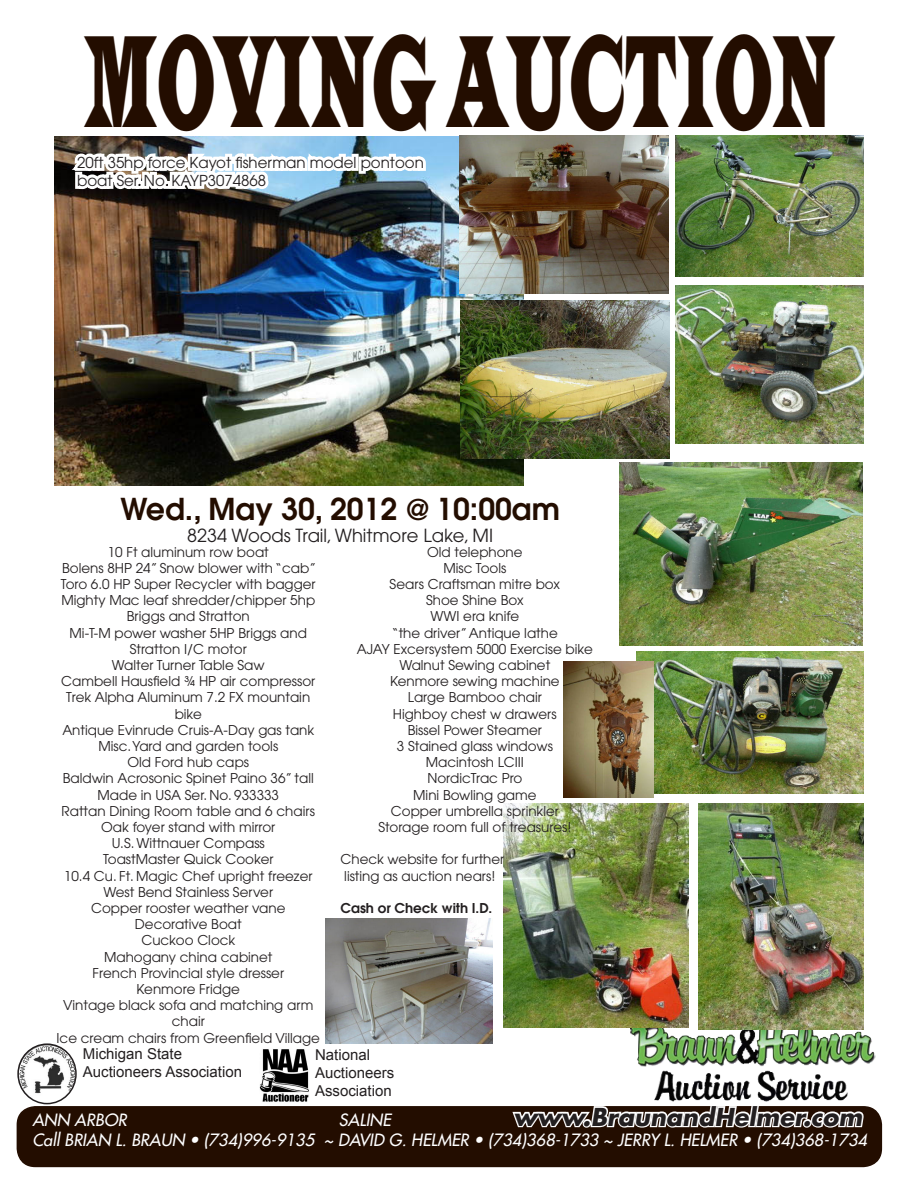
<style>
.page{position:relative;width:918px;height:1188px;background:#fff}
.page>*{position:absolute;margin:0;border:0;box-sizing:border-box;transform-origin:0 0}
.t1{font:135px "Latin Wide";color:#230d00;scale:.32 1}
.t2{font:600 30px "Avant Garde";color:#230d00}
.t3{font:italic 700 24px "Futura";color:#231f20}
.t4{font:700 22.5px "Myriad Pro";letter-spacing:.01em;color:#231f20}
.t5{font:18px "Avant Garde";color:#231f20}
.t6{font:italic 16.5px "Futura";color:#fff}
.t7{font:15px "Arial";color:#231f20}
.t8{font:15px/18px "Avant Garde";color:#231f20}
.t9{font:13.5px/16.2px "Avant Garde";color:#231f20;text-align:center}
.t10{font:600 13.5px "Avant Garde";color:#231f20}
</style>
<div class="page">
<div style="left:17px;top:1107px;width:864px;height:59px;background:#230d00;border-radius:18px"></div>
<div style="left:17px;top:1106px;width:865px;height:61px;border:2px solid #230d00;border-radius:18px"></div>
<svg style="left:510px;top:1106px;width:356px;height:22px"></svg>
<svg style="left:18px;top:1044px;width:58px;height:60px"></svg>
<img style="left:18px;top:1046px;width:58px;height:51px">
<div style="left:17px;top:1043px;width:60px;height:61px;border:2px solid #231f20;border-radius:50%"></div>
<img style="left:260px;top:1049px;width:49px;height:53px">
<img style="left:54px;top:136px;width:469px;height:350px">
<img style="left:326px;top:918px;width:167px;height:125px">
<img style="left:675px;top:135px;width:189px;height:142px">
<img style="left:459px;top:135px;width:209px;height:159px">
<img style="left:619px;top:463px;width:244px;height:183px">
<img style="left:504px;top:803px;width:184px;height:225px">
<img style="left:698px;top:803px;width:166px;height:226px">
<img style="left:637px;top:652px;width:227px;height:142px">
<img style="left:461px;top:300px;width:209px;height:159px">
<img style="left:675px;top:285px;width:189px;height:159px">
<img style="left:563px;top:662px;width:91px;height:136px">
<img style="left:64px;top:147px;width:366px;height:61px">
<p class="t1" style="left:84px;top:-3px;width:2345px">MOVING AUCTION</p>
<p class="t8" style="left:77px;top:153px;width:348px">20ft 35hp force Kayot fisherman model pontoon boat Ser. No. KAYP3074868</p>
<p class="t2" style="left:120px;top:490px;width:441px">Wed., May 30, 2012 @ 10:00am</p>
<p class="t5" style="left:187px;top:525px;width:307px">8234 Woods Trail, Whitmore Lake, MI</p>
<p class="t9" style="left:108px;top:543px;width:163px">10 Ft aluminum row boat</p>
<p class="t9" style="left:62px;top:560px;width:255px">Bolens 8HP 24’’ Snow blower with “cab”</p>
<p class="t9" style="left:61px;top:576px;width:256px">Toro 6.0 HP Super Recycler with bagger</p>
<p class="t9" style="left:61px;top:592px;width:255px">Mighty Mac leaf shredder/chipper 5hp<br>Briggs and Stratton</p>
<p class="t9" style="left:70px;top:624px;width:239px">Mi-T-M power washer 5HP Briggs and<br>Stratton I/C motor</p>
<p class="t9" style="left:112px;top:657px;width:154px">Walter Turner Table Saw</p>
<p class="t9" style="left:61px;top:673px;width:256px">Cambell Hausfield ¾ HP air compressor</p>
<p class="t9" style="left:66px;top:689px;width:245px">Trek Alpha Aluminum 7.2 FX mountain bike</p>
<p class="t9" style="left:62px;top:722px;width:253px">Antique Evinrude Cruis-A-Day gas tank</p>
<p class="t9" style="left:98px;top:738px;width:181px">Misc. Yard and garden tools</p>
<p class="t9" style="left:127px;top:754px;width:123px">Old Ford hub caps</p>
<p class="t9" style="left:63px;top:770px;width:252px">Baldwin Acrosonic Spinet Paino 36’’ tall<br>Made in USA Ser. No. 933333</p>
<p class="t9" style="left:62px;top:803px;width:255px">Rattan Dining Room table and 6 chairs</p>
<p class="t9" style="left:101px;top:819px;width:176px">Oak foyer stand with mirror</p>
<p class="t9" style="left:112px;top:835px;width:155px">U.S. Wittnauer Compass</p>
<p class="t9" style="left:103px;top:851px;width:172px">ToastMaster Quick Cooker</p>
<p class="t9" style="left:64px;top:867px;width:250px">10.4 Cu. Ft. Magic Chef upright freezer</p>
<p class="t9" style="left:103px;top:884px;width:171px">West Bend Stainless Server</p>
<p class="t9" style="left:91px;top:900px;width:196px">Copper rooster weather vane</p>
<p class="t9" style="left:135px;top:916px;width:108px">Decorative Boat</p>
<p class="t9" style="left:141px;top:932px;width:95px">Cuckoo Clock</p>
<p class="t9" style="left:104px;top:948px;width:170px">Mahogany china cabinet</p>
<p class="t9" style="left:92px;top:965px;width:193px">French Provincial style dresser</p>
<p class="t9" style="left:137px;top:981px;width:105px">Kenmore Fridge</p>
<p class="t9" style="left:63px;top:997px;width:252px">Vintage black sofa and matching arm chair</p>
<p class="t9" style="left:57px;top:1029px;width:265px">Ice cream chairs from Greenfield Village</p>
<p class="t9" style="left:427px;top:543px;width:97px">Old telephone</p>
<p class="t9" style="left:443px;top:560px;width:64px">Misc Tools</p>
<p class="t9" style="left:390px;top:576px;width:172px">Sears Craftsman mitre box</p>
<p class="t9" style="left:426px;top:592px;width:99px">Shoe Shine Box</p>
<p class="t9" style="left:431px;top:608px;width:90px">WWI era knife</p>
<p class="t9" style="left:392px;top:624px;width:167px">“the driver” Antique lathe</p>
<p class="t9" style="left:357px;top:641px;width:237px">AJAY Excersystem 5000 Exercise bike</p>
<p class="t9" style="left:399px;top:657px;width:152px">Walnut Sewing cabinet</p>
<p class="t9" style="left:390px;top:673px;width:171px">Kenmore sewing machine</p>
<p class="t9" style="left:408px;top:689px;width:136px">Large Bamboo chair</p>
<p class="t9" style="left:393px;top:705px;width:165px">Highboy chest w drawers</p>
<p class="t9" style="left:408px;top:722px;width:136px">Bissel Power Steamer</p>
<p class="t9" style="left:397px;top:738px;width:158px">3 Stained glass windows</p>
<p class="t9" style="left:426px;top:754px;width:100px">Macintosh LCIII</p>
<p class="t9" style="left:427px;top:770px;width:96px">NordicTrac Pro</p>
<p class="t9" style="left:413px;top:786px;width:125px">Mini Bowling game</p>
<p class="t9" style="left:391px;top:803px;width:170px">Copper umbrella sprinkler</p>
<p class="t9" style="left:378px;top:819px;width:195px">Storage room full of treasures!</p>
<p class="t9" style="left:341px;top:851px;width:165px">Check website for further</p>
<p class="t9" style="left:344px;top:867px;width:153px">listing as auction nears!</p>
<p class="t10" style="left:341px;top:899px;width:153px">Cash or Check with I.D.</p>
<p class="t7" style="left:83px;top:1045px;width:101px">Michigan State</p>
<p class="t7" style="left:83px;top:1063px;width:161px">Auctioneers Association</p>
<p class="t7" style="left:315px;top:1046px;width:57px">National</p>
<p class="t7" style="left:315px;top:1064px;width:81px">Auctioneers</p>
<p class="t7" style="left:315px;top:1082px;width:78px">Association</p>
<p class="t6" style="left:32px;top:1109px;width:96px">ANN ARBOR</p>
<p class="t6" style="left:339px;top:1109px;width:54px">SALINE</p>
<p class="t3" style="left:513px;top:1100px;width:351px">www.BraunandHelmer.com</p>
<p class="t6" style="left:32px;top:1129px;width:836px">Call BRIAN L. BRAUN • (734)996-9135 ~ DAVID G. HELMER • (734)368-1733 ~ JERRY L. HELMER • (734)368-1734</p>
<p class="t4" style="left:609px;top:1107px;width:281px">www.BraunandHelmer.com</p>
</div>
